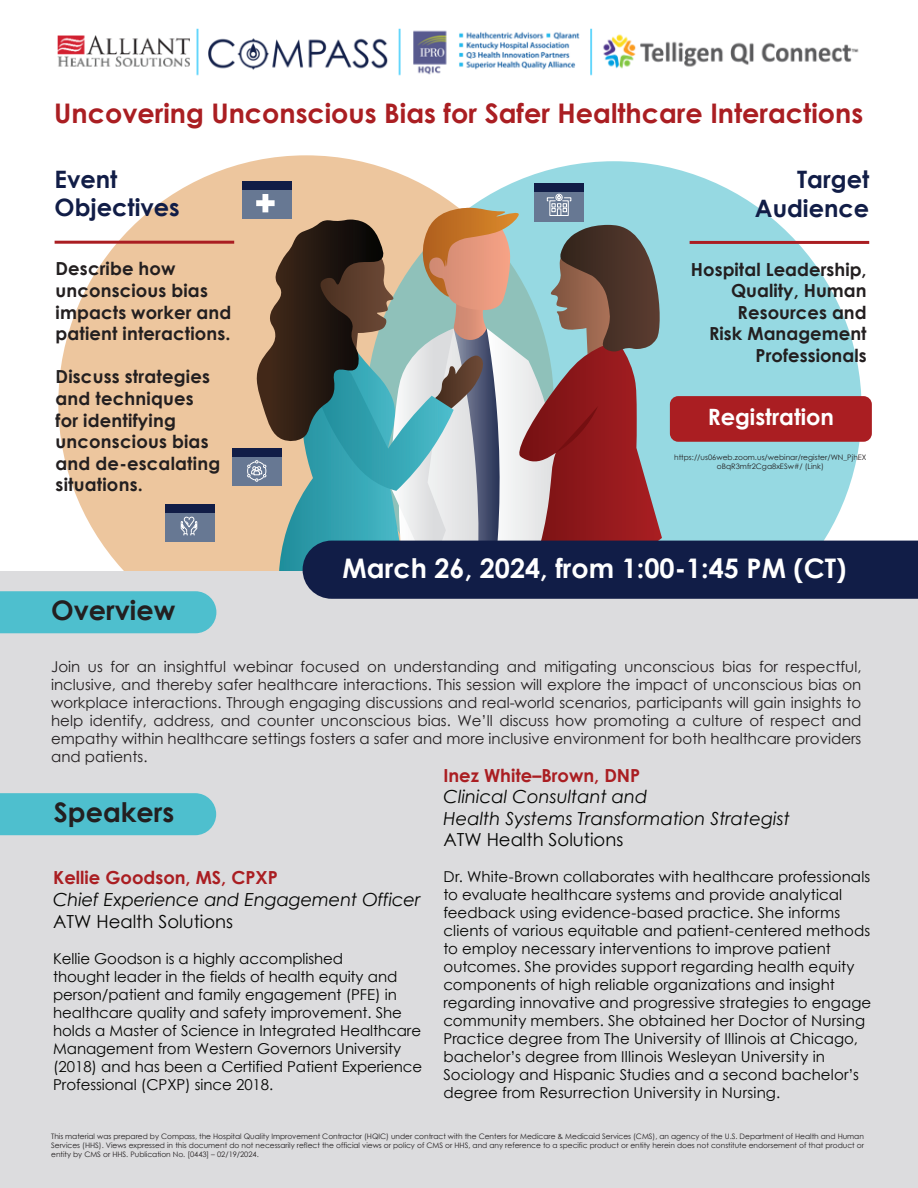
<style>
.page{position:relative;width:918px;height:1188px;background:#fff}
.page>*{position:absolute;margin:0;border:0;box-sizing:border-box;transform-origin:0 0}
.t1{font:700 27px "Century Gothic";color:#aa1e22}
.t2{font:700 27px "Century Gothic";color:#fff}
.t3{font:700 27px "Century Gothic";color:#231f20}
.t4{font:700 24px/28.8px "Century Gothic";color:#111d47;text-align:right}
.t5{font:700 22.5px "Century Gothic";color:#fff}
.t6{font:700 18px/21.6px "Century Gothic";letter-spacing:.01em;color:#231f20}
.t7{font:italic 18px/21.6px "Century Gothic";color:#040503}
.t8{font:700 18px "Century Gothic";color:#aa1e22}
.t9{font:18px "Century Gothic";color:#040503}
.t10{font:15px/18px "Century Gothic";color:#040503}
.t11{font:15px/18px "Century Gothic";color:#231f20;text-align:justify}
.t12{font:7.5px/9px "Century Gothic";letter-spacing:.005em;color:#231f20;text-align:justify}
</style>
<div class="page">
<div style="left:58px;top:155px;width:496px;height:496px;background:#edc69e;border-radius:50%"></div>
<div style="left:366px;top:161px;width:496px;height:496px;background:#96d9e2;border-radius:50%"></div>
<div style="left:0;top:571px;width:918px;height:617px;background:#dcdcde"></div>
<div style="left:0;top:591px;width:216px;height:42px;background:#4ebfce"></div>
<div style="left:0;top:793px;width:216px;height:42px;background:#4ebfce"></div>
<hr style="left:55px;top:241px;width:179px;height:3px;background:#aa1e22">
<div style="left:165px;top:508px;width:49px;height:34px;background:#677893"></div>
<div style="left:165px;top:504px;width:49px;height:8px;background:#111d47"></div>
<div style="left:242px;top:185px;width:50px;height:34px;background:#677893"></div>
<div style="left:242px;top:181px;width:50px;height:8px;background:#111d47"></div>
<div style="left:232px;top:452px;width:49px;height:34px;background:#677893"></div>
<div style="left:232px;top:448px;width:49px;height:9px;background:#111d47"></div>
<div style="left:534px;top:188px;width:50px;height:34px;background:#677893"></div>
<div style="left:534px;top:184px;width:50px;height:8px;background:#111d47"></div>
<svg style="left:180px;top:516px;width:18px;height:19px"></svg>
<img style="left:57px;top:28px;width:802px;height:48px">
<svg style="left:247px;top:194px;width:671px;height:405px"></svg>
<h1 class="t1" style="left:54px;top:93px;width:810px">Uncovering Unconscious Bias for Safer Healthcare Interactions</h1>
<h2 class="t4" style="left:55px;top:163px;width:127px;text-align:left">Event<br>Objectives</h2>
<p class="t6" style="left:56px;top:257px;width:177px">Describe how unconscious bias impacts worker and patient interactions.</p>
<p class="t6" style="left:56px;top:365px;width:166px">Discuss strategies and techniques for identifying unconscious bias and de-escalating situations.</p>
<h1 class="t3" style="left:51px;top:590px;width:126px">Overview</h1>
<h2 class="t4" style="left:755px;top:164px;width:116px">Target<br>Audience</h2>
<p class="t6" style="left:691px;top:257px;width:177px;text-align:right">Hospital Leadership,<br>Quality, Human<br>Resources and<br>Risk Management<br>Professionals</p>
<h3 class="t5" style="left:708px;top:400px;width:128px">Registration</h3>
<p class="t12" style="left:674px;top:453px;width:194px;text-align:center">https://us06web.zoom.us/webinar/register/WN_PjhEX oBqR3mfr2Cga8xESw#/ (Link)</p>
<h1 class="t2" style="left:343px;top:547px;width:505px">March 26, 2024, from 1:00-1:45 PM (CT)</h1>
<p class="t11" style="left:51px;top:658px;width:812px">Join us for an insightful webinar focused on understanding and mitigating unconscious bias for respectful, inclusive, and thereby safer healthcare interactions. This session will explore the impact of unconscious bias on workplace interactions. Through engaging discussions and real-world scenarios, participants will gain insights to help identify, address, and counter unconscious bias. We’ll discuss how promoting a culture of respect and empathy within healthcare settings fosters a safer and more inclusive environment for both healthcare providers and patients.</p>
<h1 class="t3" style="left:54px;top:792px;width:122px">Speakers</h1>
<p class="t8" style="left:53px;top:864px;width:226px">Kellie Goodson, MS, CPXP</p>
<p class="t7" style="left:53px;top:889px;width:369px">Chief Experience and Engagement Officer</p>
<p class="t9" style="left:53px;top:909px;width:181px">ATW Health Solutions</p>
<p class="t10" style="left:53px;top:949px;width:371px">Kellie Goodson is a highly accomplished<br>thought leader in the fields of health equity and person/patient and family engagement (PFE) in healthcare quality and safety improvement. She holds a Master of Science in Integrated Healthcare Management from Western Governors University (2018) and has been a Certified Patient Experience Professional (CPXP) since 2018.</p>
<p class="t8" style="left:443px;top:761px;width:198px">Inez White–Brown, DNP</p>
<p class="t7" style="left:443px;top:786px;width:348px">Clinical Consultant and<br>Health Systems Transformation Strategist</p>
<p class="t9" style="left:443px;top:827px;width:181px">ATW Health Solutions</p>
<p class="t10" style="left:443px;top:868px;width:429px">Dr. White-Brown collaborates with healthcare professionals to evaluate healthcare systems and provide analytical feedback using evidence-based practice. She informs clients of various equitable and patient-centered methods to employ necessary interventions to improve patient outcomes. She provides support regarding health equity components of high reliable organizations and insight regarding innovative and progressive strategies to engage community members. She obtained her Doctor of Nursing Practice degree from The University of Illinois at Chicago, bachelor’s degree from Illinois Wesleyan University in Sociology and Hispanic Studies and a second bachelor’s degree from Resurrection University in Nursing.</p>
<p class="t12" style="left:51px;top:1132px;width:814px">This material was prepared by Compass, the Hospital Quality Improvement Contractor (HQIC) under contract with the Centers for Medicare &amp; Medicaid Services (CMS), an agency of the U.S. Department of Health and Human Services (HHS). Views expressed in this document do not necessarily reflect the official views or policy of CMS or HHS, and any reference to a specific product or entity herein does not constitute endorsement of that product or entity by CMS or HHS. Publication No. [0443] – 02/19/2024.</p>
</div>
